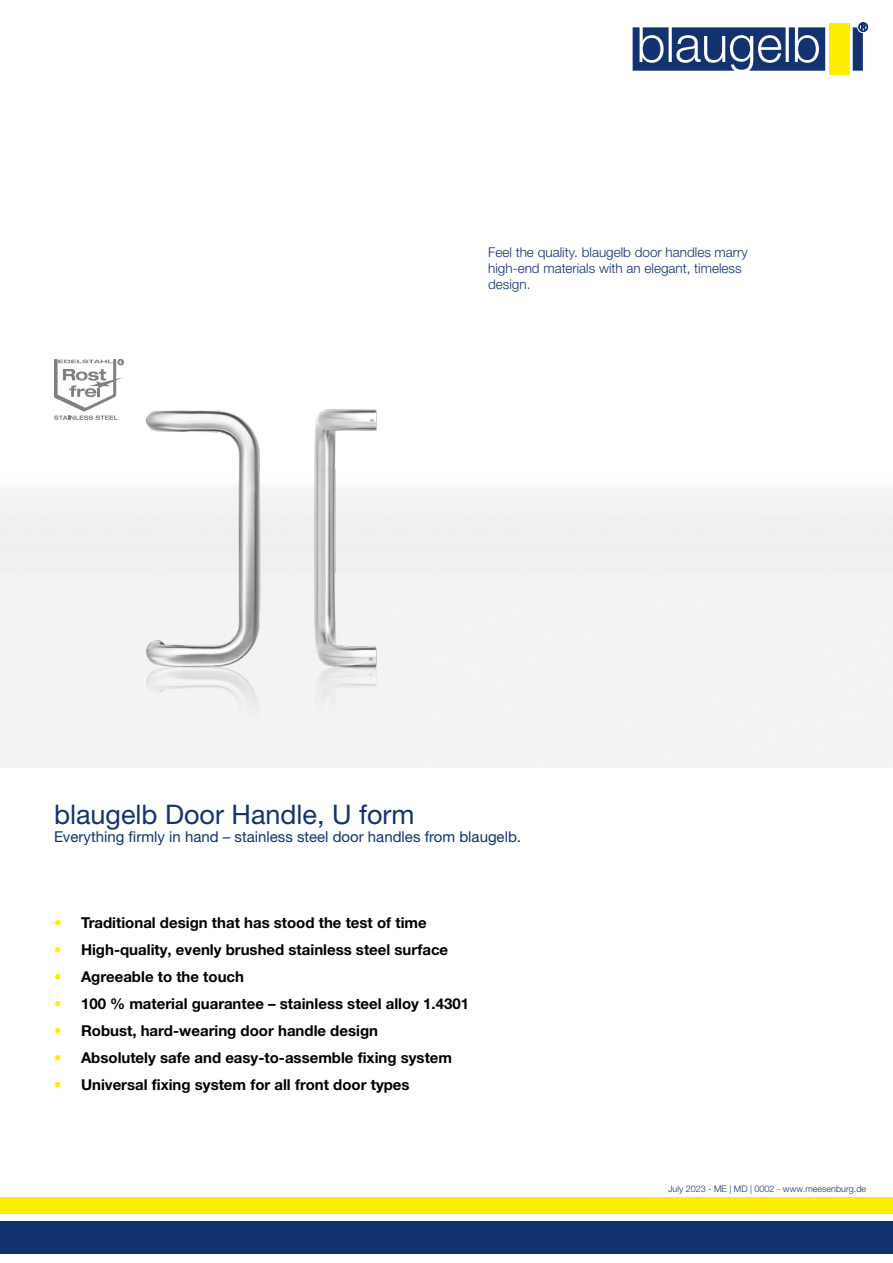
<style>
.page{position:relative;width:893px;height:1263px;background:#fff}
.page>*{position:absolute;margin:0;border:0;box-sizing:border-box;transform-origin:0 0}
.t1{font:27px "Helvetica Neue World 55 Roman";color:#133370}
.t2{font:700 15px "Helvetica Neue World 75";color:#000}
.t3{font:15px "Helvetica Neue World 55 Roman";color:#133370}
.t4{font:13.5px/16.2px "Helvetica Neue World 45 Lt";color:#133370}
.t5{font:9px "Helvetica Neue World 45 Lt";color:#133370}
.s1{color:#ffed00}
</style>
<div class="page">
<div style="left:0;top:1222px;width:893px;height:32px;background:#133370"></div>
<div style="left:0;top:1197px;width:893px;height:17px;background:#ffed00"></div>
<svg style="left:633px;top:22px;width:235px;height:49px"></svg>
<div style="left:829px;top:23px;width:20px;height:51px;background:#ffed00"></div>
<img style="left:119px;top:360px;width:472px;height:408px">
<svg style="left:54px;top:359px;width:69px;height:61px"></svg>
<p class="t4" style="left:488px;top:244px;width:261px">Feel the quality. blaugelb door handles marry high-end materials with an elegant, timeless design.</p>
<h1 class="t1" style="left:54px;top:798px;width:362px">blaugelb Door Handle, U form</h1>
<p class="t3" style="left:54px;top:828px;width:469px">Everything firmly in hand – stainless steel door handles from blaugelb.</p>
<p class="t2" style="left:54px;top:914px;width:374px"><span class="s1">•</span> Traditional design that has stood the test of time</p>
<p class="t2" style="left:54px;top:941px;width:396px"><span class="s1">•</span> High-quality, evenly brushed stainless steel surface</p>
<p class="t2" style="left:54px;top:968px;width:192px"><span class="s1">•</span> Agreeable to the touch</p>
<p class="t2" style="left:54px;top:995px;width:417px"><span class="s1">•</span> 100 % material guarantee – stainless steel alloy 1.4301</p>
<p class="t2" style="left:54px;top:1022px;width:326px"><span class="s1">•</span> Robust, hard-wearing door handle design</p>
<p class="t2" style="left:54px;top:1049px;width:400px"><span class="s1">•</span> Absolutely safe and easy-to-assemble fixing system</p>
<p class="t2" style="left:54px;top:1076px;width:357px"><span class="s1">•</span> Universal fixing system for all front door types</p>
<p class="t5" style="left:668px;top:1183px;width:200px">July 2023 - ME | MD | 0002 - www.meesenburg.de</p>
</div>
